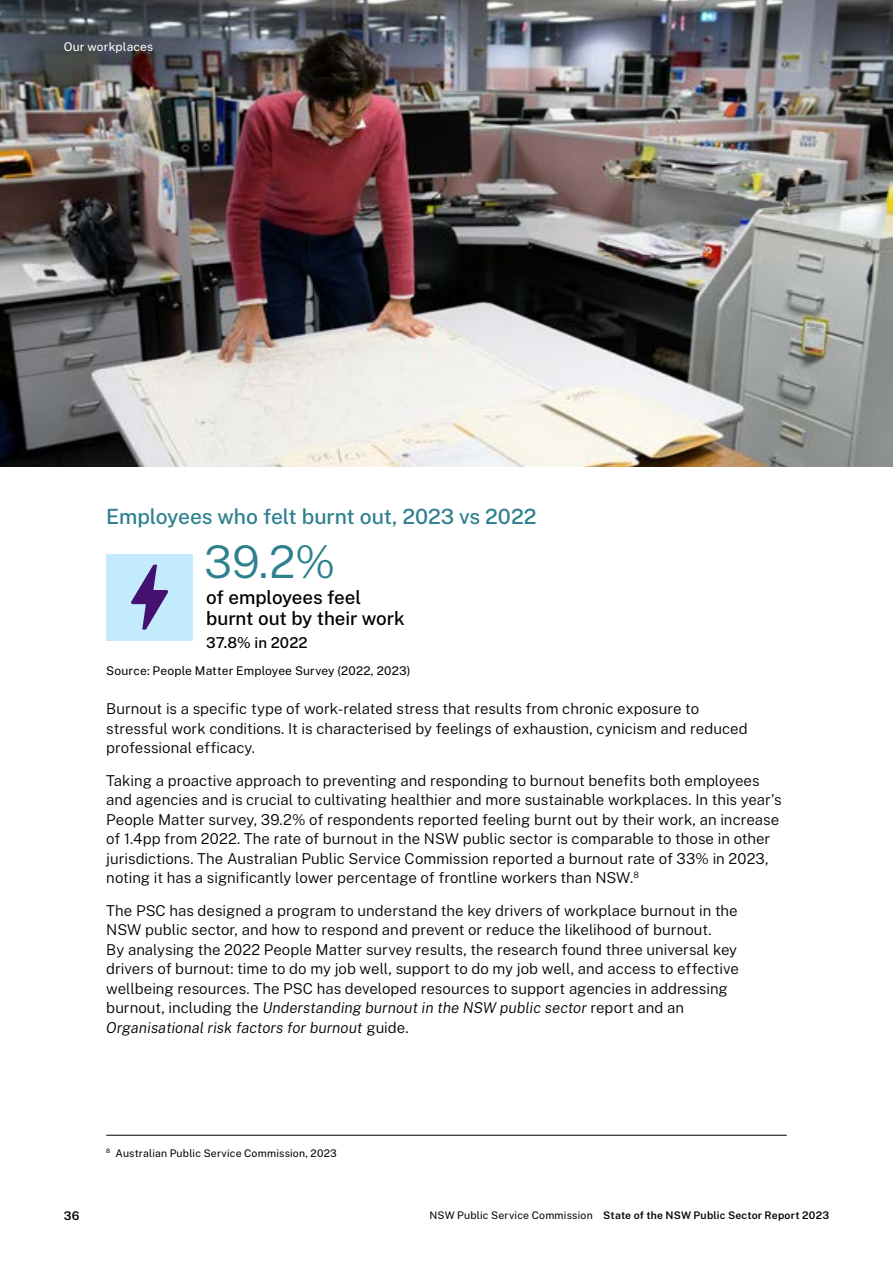
<style>
.page{position:relative;width:893px;height:1263px;background:#fff}
.page>*{position:absolute;margin:0;border:0;box-sizing:border-box;transform-origin:0 0}
.Infographic_Heading_1_30_30_Light{font:300 45px "Public Sans";color:#2e808e}
.Heading_3_14_16_Medium{font:500 21px "Public Sans";letter-spacing:-.005em;color:#2e808e}
.Infographic_Heading_4_12_5_14_Medium{font:500 18.75px/21px "Public Sans";letter-spacing:-.005em;color:#000}
.Body_10_13_Light{font:300 15px/19.5px "Public Sans";color:#000}
.Infographic_Body_10_13_Medium{font:500 15px "Public Sans";letter-spacing:.01em;color:#000}
.Folios_Footers_Descriptors_8_10_Regular{font:12px "Public Sans";letter-spacing:.015em;color:#000}
.t1{font:12px "Public Sans";letter-spacing:.015em;color:#fff}
.t2{font:600 12px "Public Sans";color:#000}
.t3{font:600 10.5px "Public Sans";letter-spacing:.02em;color:#000}
.Footnote_Line_7_9_Light{font:10.5px "Public Sans";letter-spacing:.02em;color:#000}
.s1{font-weight:100;font-style:italic}
.s2{font-weight:400}
</style>
<div class="page">
<img style="left:0;top:0;width:893px;height:466px">
<div style="left:106px;top:554px;width:87px;height:86px;background:#c3ebfd"></div>
<svg style="left:131px;top:565px;width:37px;height:64px"></svg>
<hr style="left:106px;top:1135px;width:681px;height:1px;background:#000">
<p class="t1" style="left:64px;top:38px;width:91px">Our workplaces</p>
<p class="Heading_3_14_16_Medium" style="left:106px;top:502px;width:432px">Employees who felt burnt out, 2023 vs 2022</p>
<p class="Infographic_Heading_1_30_30_Light" style="left:204px;top:531px;width:133px">39.2%</p>
<p class="Infographic_Heading_4_12_5_14_Medium" style="left:206px;top:585px;width:200px">of employees feel burnt out by their work</p>
<p class="Infographic_Body_10_13_Medium" style="left:206px;top:632px;width:103px">37.8% in 2022</p>
<p class="Folios_Footers_Descriptors_8_10_Regular" style="left:106px;top:663px;width:306px">Source: People Matter Employee Survey (2022, 2023)</p>
<p class="Body_10_13_Light" style="left:106px;top:699px;width:643px">Burnout is a specific type of work-related stress that results from chronic exposure to stressful work conditions. It is characterised by feelings of exhaustion, cynicism and reduced professional efficacy.</p>
<p class="Body_10_13_Light" style="left:106px;top:770px;width:677px">Taking a proactive approach to preventing and responding to burnout benefits both employees and agencies and is crucial to cultivating healthier and more sustainable workplaces. In this year’s People Matter survey, 39.2% of respondents reported feeling burnt out by their work, an increase of 1.4pp from 2022. The rate of burnout in the NSW public sector is comparable to those in other jurisdictions. The Australian Public Service Commission reported a burnout rate of 33% in 2023, noting it has a significantly lower percentage of frontline workers than NSW.<sup>8</sup></p>
<p class="Body_10_13_Light" style="left:106px;top:900px;width:634px">The PSC has designed a program to understand the key drivers of workplace burnout in the NSW public sector, and how to respond and prevent or reduce the likelihood of burnout.<br>By analysing the 2022 People Matter survey results, the research found three universal key drivers of burnout: time to do my job well, support to do my job well, and access to effective wellbeing resources. The PSC has developed resources to support agencies in addressing burnout, including the <span class="s1">Understanding burnout in the NSW public sector</span> report and an <span class="s1">Organisational risk factors for burnout</span> guide.</p>
<p class="Footnote_Line_7_9_Light" style="left:106px;top:1145px;width:232px"><sup>8</sup> Australian Public Service Commission, 2023</p>
<p class="t2" style="left:64px;top:1207px;width:17px">36</p>
<p class="t3" style="left:430px;top:1208px;width:401px"><span class="s2">NSW Public Service Commission</span> State of the NSW Public Sector Report 2023</p>
</div>
